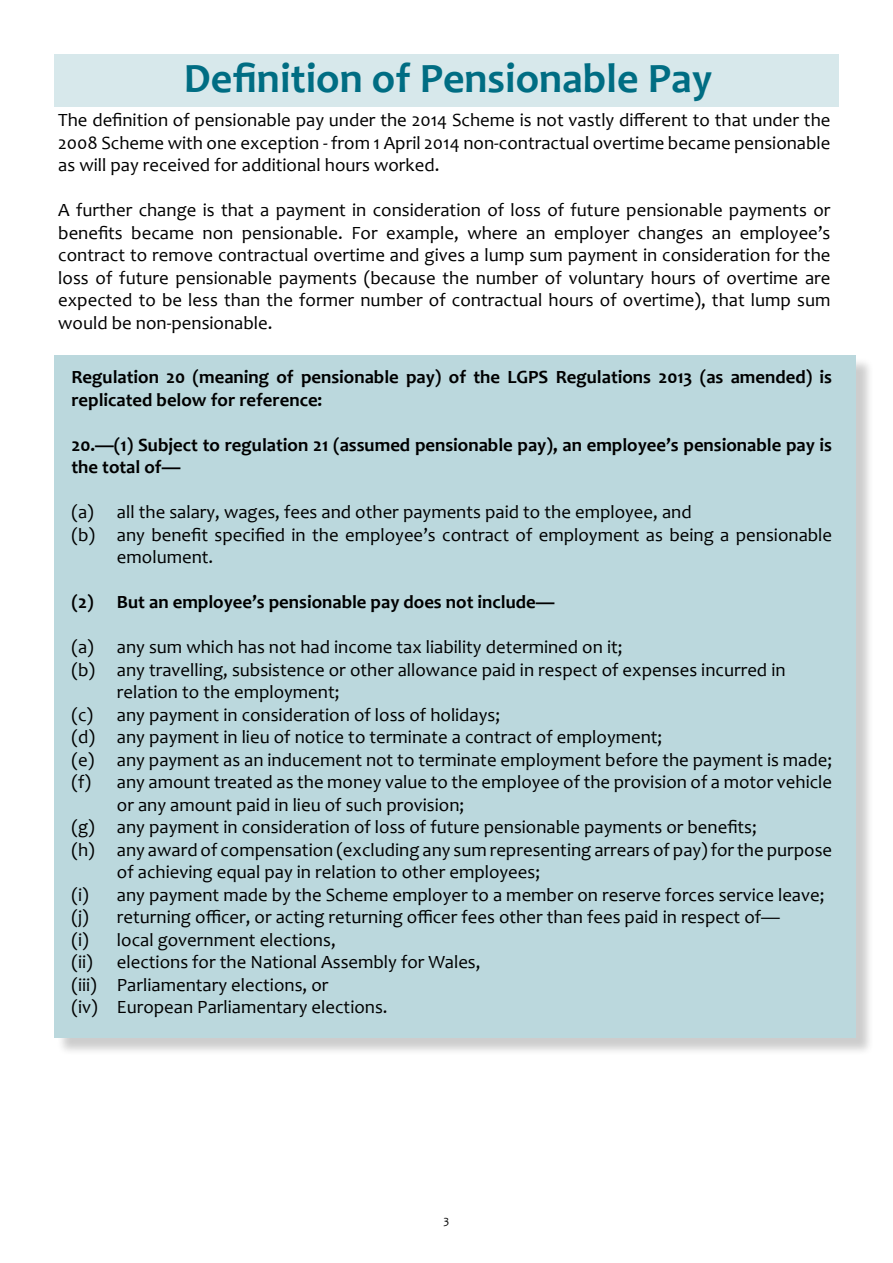
<style>
.page{position:relative;width:893px;height:1263px;background:#fff}
.page>*{position:absolute;margin:0;border:0;box-sizing:border-box;transform-origin:0 0}
.t1{font:700 42px "Candara";color:#006d83}
.t2{font:18.75px/22.5px "Candara";color:#000;text-align:justify}
.t3{font:700 18.75px/22.5px "Candara";color:#000}
.t4{font:12px "Candara";color:#000}
</style>
<div class="page">
<div style="left:56px;top:357px;width:819px;height:699px;background:#000;opacity:.75"></div>
<div style="left:54px;top:355px;width:802px;height:682px;background:#bbd8dd"></div>
<div style="left:54px;top:54px;width:785px;height:52px;background:#d7e8eb"></div>
<h1 class="t1" style="left:184px;top:52px;width:530px">Definition of Pensionable Pay</h1>
<p class="t2" style="left:58px;top:109px;width:774px">The definition of pensionable pay under the 2014 Scheme is not vastly different to that under the 2008 Scheme with one exception - from 1 April 2014 non-contractual overtime became pensionable as will pay received for additional hours worked.</p>
<p class="t2" style="left:58px;top:199px;width:774px">A further change is that a payment in consideration of loss of future pensionable payments or benefits became non pensionable. For example, where an employer changes an employee’s contract to remove contractual overtime and gives a lump sum payment in consideration for the loss of future pensionable payments (because the number of voluntary hours of overtime are expected to be less than the former number of contractual hours of overtime), that lump sum would be non-pensionable.</p>
<p class="t3" style="left:71px;top:366px;width:762px">Regulation 20 (meaning of pensionable pay) of the LGPS Regulations 2013 (as amended) is replicated below for reference:</p>
<p class="t3" style="left:71px;top:433px;width:762px">20.—(1) Subject to regulation 21 (assumed pensionable pay), an employee’s pensionable pay is the total of—</p>
<p class="t2" style="left:71px;top:501px;width:622px">(a) all the salary, wages, fees and other payments paid to the employee, and</p>
<p class="t2" style="left:71px;top:523px;width:762px">(b) any benefit specified in the employee’s contract of employment as being a pensionable</p>
<p class="t2" style="left:117px;top:546px;width:98px">emolument.</p>
<p class="t3" style="left:71px;top:591px;width:485px">(2) But an employee’s pensionable pay does not include—</p>
<p class="t2" style="left:71px;top:636px;width:553px">(a) any sum which has not had income tax liability determined on it;</p>
<p class="t2" style="left:71px;top:658px;width:716px">(b) any travelling, subsistence or other allowance paid in respect of expenses incurred in</p>
<p class="t2" style="left:117px;top:681px;width:224px">relation to the employment;</p>
<p class="t2" style="left:71px;top:703px;width:430px">(c) any payment in consideration of loss of holidays;</p>
<p class="t2" style="left:71px;top:726px;width:592px">(d) any payment in lieu of notice to terminate a contract of employment;</p>
<p class="t2" style="left:71px;top:748px;width:762px">(e) any payment as an inducement not to terminate employment before the payment is made;</p>
<p class="t2" style="left:71px;top:771px;width:762px">(f) any amount treated as the money value to the employee of the provision of a motor vehicle</p>
<p class="t2" style="left:117px;top:793px;width:349px">or any amount paid in lieu of such provision;</p>
<p class="t2" style="left:71px;top:816px;width:687px">(g) any payment in consideration of loss of future pensionable payments or benefits;</p>
<p class="t2" style="left:71px;top:838px;width:762px">(h) any award of compensation (excluding any sum representing arrears of pay) for the purpose</p>
<p class="t2" style="left:117px;top:861px;width:425px">of achieving equal pay in relation to other employees;</p>
<p class="t2" style="left:71px;top:883px;width:755px">(i) any payment made by the Scheme employer to a member on reserve forces service leave;</p>
<p class="t2" style="left:71px;top:906px;width:710px">(j) returning officer, or acting returning officer fees other than fees paid in respect of—</p>
<p class="t2" style="left:71px;top:928px;width:266px">(i) local government elections,</p>
<p class="t2" style="left:71px;top:951px;width:23px">(ii)</p>
<p class="t2" style="left:71px;top:951px;width:411px;text-align:left;text-indent:45px">elections for the National Assembly for Wales, (iii) Parliamentary elections, or<br>(iv) European Parliamentary elections.</p>
<p class="t4" style="left:444px;top:1212px;width:7px">3</p>
</div>
